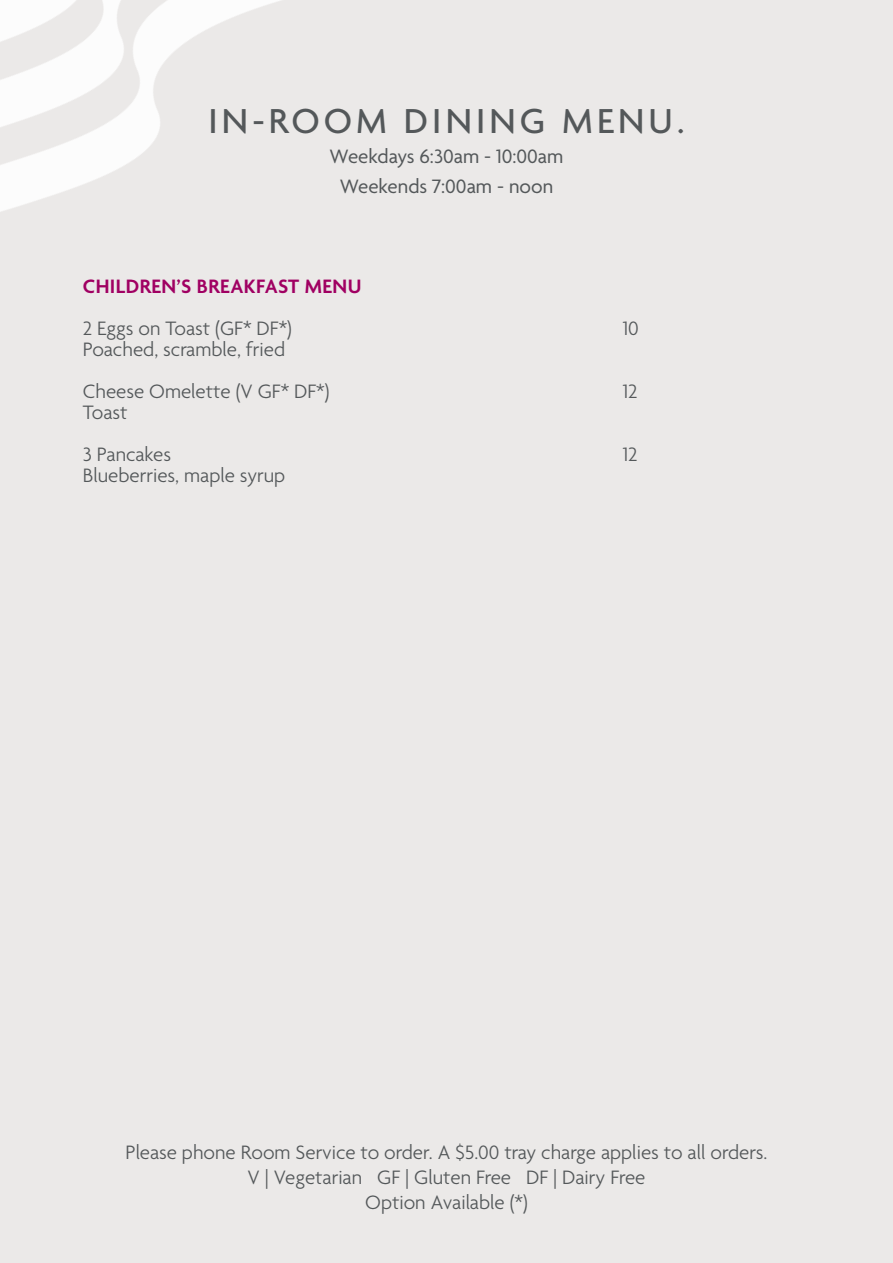
<style>
.page{position:relative;width:893px;height:1263px;background:#ebe9e8}
.page>*{position:absolute;margin:0;border:0;box-sizing:border-box;transform-origin:0 0}
.t1{font:500 37.5px "Agenda";letter-spacing:.11em;color:#54585a}
.t2{font:300 21px/25.2px "Agenda";color:#54585a;text-align:center}
.t3{font:21px "Agenda";color:#54585a}
.t4{font:600 21px "Agenda";letter-spacing:.02em;color:#a00062}
</style>
<div class="page">
<img style="left:0;top:0;width:281px;height:212px">
<p class="t1" style="left:208px;top:101px;width:477px">IN-ROOM DINING MENU.</p>
<p class="t3" style="left:330px;top:145px;width:235px">Weekdays 6:30am - 10:00am</p>
<p class="t3" style="left:340px;top:175px;width:215px">Weekends 7:00am - noon</p>
<p class="t4" style="left:83px;top:275px;width:280px">CHILDREN’S BREAKFAST MENU</p>
<p class="t2" style="left:83px;top:317px;width:211px">2 Eggs on Toast (GF* DF*)</p>
<p class="t2" style="left:623px;top:317px;width:17px">10</p>
<p class="t2" style="left:83px;top:338px;width:204px">Poached, scramble, fried</p>
<p class="t2" style="left:83px;top:380px;width:248px">Cheese Omelette (V GF* DF*)</p>
<p class="t2" style="left:623px;top:380px;width:16px">12</p>
<p class="t2" style="left:83px;top:401px;width:46px">Toast</p>
<p class="t2" style="left:83px;top:443px;width:90px">3 Pancakes</p>
<p class="t2" style="left:623px;top:443px;width:16px">12</p>
<p class="t2" style="left:83px;top:464px;width:204px">Blueberries, maple syrup</p>
<p class="t2" style="left:126px;top:1141px;width:643px">Please phone Room Service to order. A $5.00 tray charge applies to all orders.</p>
<p class="t2" style="left:248px;top:1166px;width:399px">V | Vegetarian GF | Gluten Free DF | Dairy Free<br>Option Available (*)</p>
</div>
